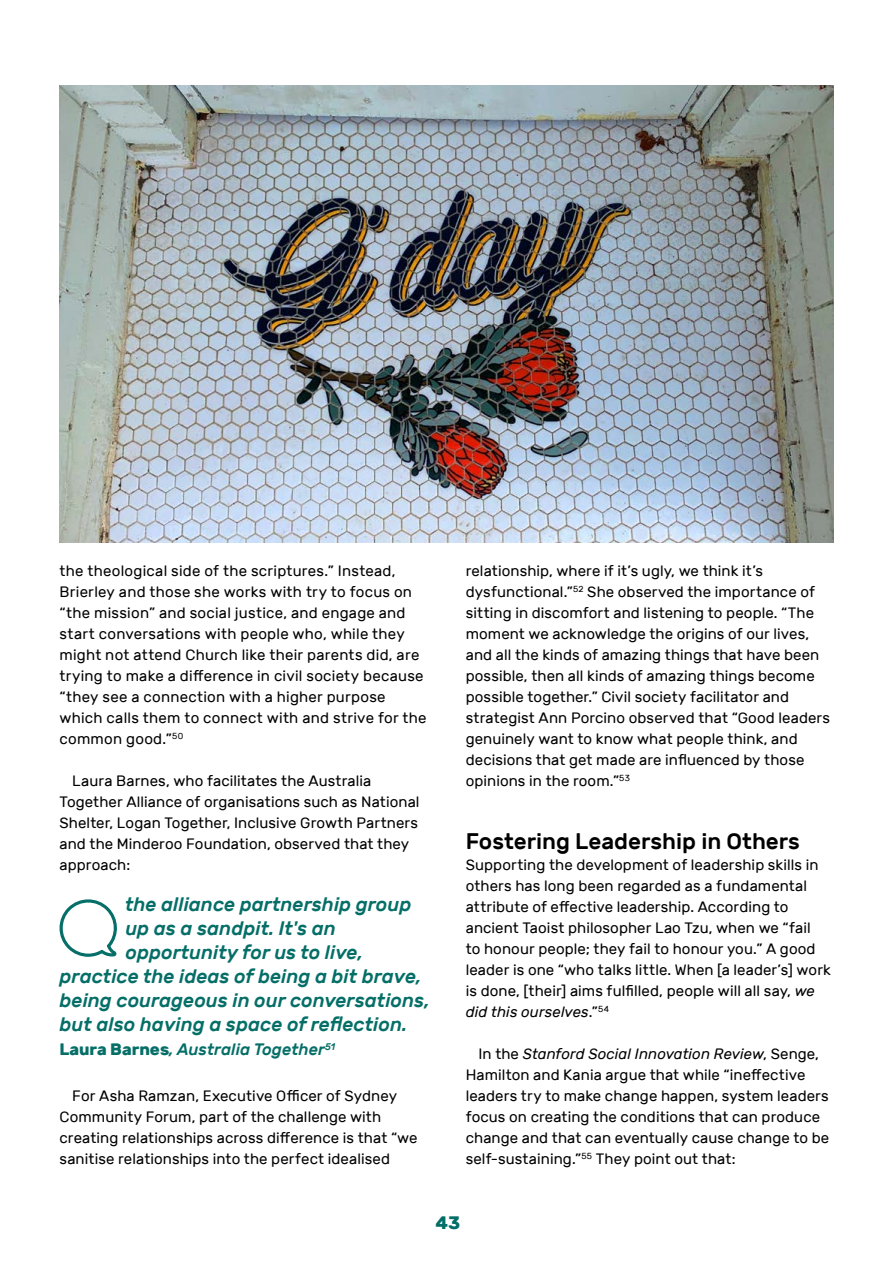
<style>
.page{position:relative;width:893px;height:1263px;background:#fff}
.page>*{position:absolute;margin:0;border:0;box-sizing:border-box;transform-origin:0 0}
.Header_3_black__H3{font:500 22.5px "Rubik";color:#000}
.pull_quote{font:italic 500 19.5px "Rubik";color:#046e67}
.t1{font:700 18px "Rubik";color:#026e67}
.pull_quote-2{font:italic 500 16.5px "Rubik";color:#046e67}
.body_copy{font:15px/21px "Rubik";letter-spacing:.005em;color:#000}
.body_copy_no_indent{font:15px/21px "Rubik";letter-spacing:.005em;color:#000}
.s1{font-weight:700;font-style:normal}
.s2{font-style:italic}
</style>
<div class="page">
<svg style="left:59px;top:899px;width:58px;height:58px"></svg>
<img style="left:60px;top:85px;width:773px;height:457px">
<p class="body_copy" style="left:60px;top:561px;width:369px">the theological side of the scriptures.” Instead, Brierley and those she works with try to focus on “the mission” and social justice, and engage and start conversations with people who, while they might not attend Church like their parents did, are trying to make a difference in civil society because “they see a connection with a higher purpose which calls them to connect with and strive for the common good.”<sup>50</sup></p>
<p class="body_copy" style="left:60px;top:771px;width:362px;text-indent:13px">Laura Barnes, who facilitates the Australia Together Alliance of organisations such as National Shelter, Logan Together, Inclusive Growth Partners and the Minderoo Foundation, observed that they approach:</p>
<p class="pull_quote" style="left:125px;top:893px;width:288px">the alliance partnership group</p>
<p class="pull_quote" style="left:125px;top:917px;width:212px">up as a sandpit. It's an</p>
<p class="pull_quote" style="left:125px;top:941px;width:239px">opportunity for us to live,</p>
<p class="pull_quote" style="left:60px;top:965px;width:363px">practice the ideas of being a bit brave,</p>
<p class="pull_quote" style="left:60px;top:989px;width:371px">being courageous in our conversations,</p>
<p class="pull_quote" style="left:60px;top:1013px;width:349px">but also having a space of reflection.</p>
<p class="pull_quote-2" style="left:60px;top:1040px;width:277px"><span class="s1">Laura Barnes</span>, Australia Together<sup>51</sup></p>
<p class="body_copy" style="left:60px;top:1086px;width:359px;text-indent:13px">For Asha Ramzan, Executive Officer of Sydney Community Forum, part of the challenge with creating relationships across difference is that “we sanitise relationships into the perfect idealised</p>
<p class="body_copy" style="left:466px;top:561px;width:366px">relationship, where if it’s ugly, we think it’s dysfunctional.”<sup>52</sup> She observed the importance of sitting in discomfort and listening to people. “The moment we acknowledge the origins of our lives, and all the kinds of amazing things that have been possible, then all kinds of amazing things become possible together.” Civil society facilitator and strategist Ann Porcino observed that “Good leaders genuinely want to know what people think, and decisions that get made are influenced by those opinions in the room.”<sup>53</sup></p>
<p class="Header_3_black__H3" style="left:466px;top:829px;width:336px">Fostering Leadership in Others</p>
<p class="body_copy_no_indent" style="left:466px;top:855px;width:367px">Supporting the development of leadership skills in others has long been regarded as a fundamental attribute of effective leadership. According to ancient Taoist philosopher Lao Tzu, when we “fail<br>to honour people; they fail to honour you.” A good leader is one “who talks little. When [a leader’s] work is done, [their] aims fulfilled, people will all say, <span class="s2">we did this ourselves</span>.”<sup>54</sup></p>
<p class="body_copy" style="left:466px;top:1044px;width:365px;text-indent:13px">In the <span class="s2">Stanford Social Innovation Review</span>, Senge, Hamilton and Kania argue that while “ineffective leaders try to make change happen, system leaders focus on creating the conditions that can produce change and that can eventually cause change to be self-sustaining.”<sup>55</sup> They point out that:</p>
<p class="t1" style="left:435px;top:1212px;width:26px">43</p>
</div>
